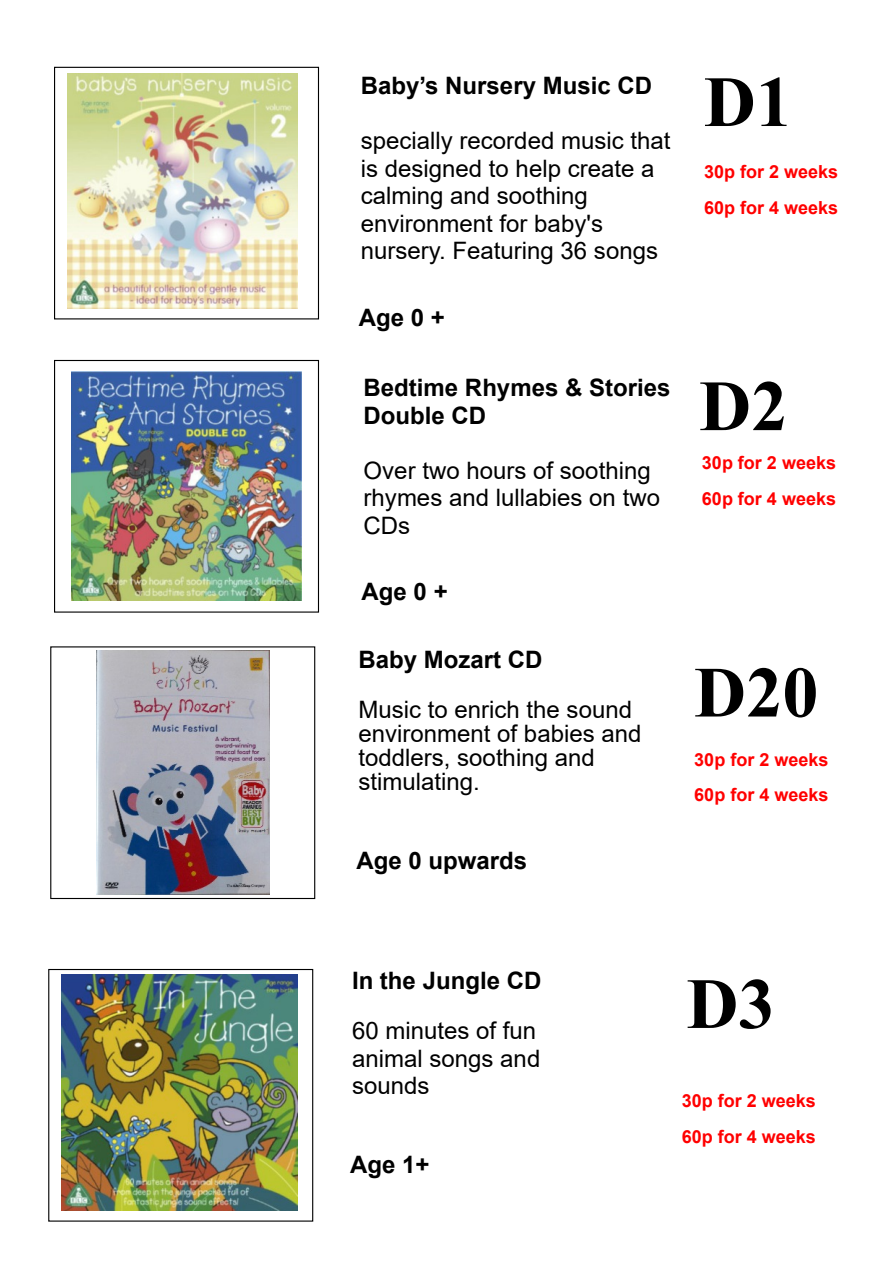
<style>
.page{position:relative;width:893px;height:1263px;background:#fff}
.page>*{position:absolute;margin:0;border:0;box-sizing:border-box;transform-origin:0 0}
.t1{font:700 72px "Times New Roman";color:#000}
.t2{font:24px/27.5px "Arial";color:#000}
.t3{font:700 24px/27.5px "Arial";color:#000}
.t4{font:700 18px/35.7px "Arial";color:#f00}
</style>
<div class="page">
<div style="left:48px;top:969px;width:265px;height:252px;border:1px solid #000"></div>
<img style="left:61px;top:974px;width:236px;height:236px">
<div style="left:54px;top:67px;width:265px;height:252px;border:1px solid #000"></div>
<img style="left:72px;top:372px;width:229px;height:229px">
<div style="left:54px;top:360px;width:265px;height:253px;border:1px solid #000"></div>
<img style="left:67px;top:74px;width:230px;height:235px">
<div style="left:50px;top:646px;width:265px;height:253px;border:1px solid #000"></div>
<img style="left:96px;top:651px;width:173px;height:243px">
<p class="t3" style="left:361px;top:74px;width:293px">Baby’s Nursery Music CD</p>
<p class="t2" style="left:361px;top:129px;width:311px">specially recorded music that is designed to help create a calming and soothing environment for baby's nursery. Featuring 36 songs</p>
<p class="t3" style="left:359px;top:306px;width:88px">Age 0 +</p>
<p class="t3" style="left:364px;top:376px;width:308px">Bedtime Rhymes &amp; Stories<br>Double CD</p>
<p class="t2" style="left:364px;top:459px;width:298px">Over two hours of soothing rhymes and lullabies on two<br>CDs</p>
<p class="t3" style="left:362px;top:580px;width:88px">Age 0 +</p>
<p class="t3" style="left:358px;top:648px;width:186px">Baby Mozart CD</p>
<p class="t2" style="left:358px;top:700px;width:285px;line-height:24px">Music to enrich the sound environment of babies and toddlers, soothing and stimulating.</p>
<p class="t3" style="left:356px;top:849px;width:172px">Age 0 upwards</p>
<h1 class="t1" style="left:704px;top:77px;width:90px">D1</h1>
<p class="t4" style="left:704px;top:155px;width:136px">30p for 2 weeks<br>60p for 4 weeks</p>
<h1 class="t1" style="left:699px;top:381px;width:90px">D2</h1>
<p class="t4" style="left:702px;top:447px;width:136px">30p for 2 weeks<br>60p for 4 weeks</p>
<h1 class="t1" style="left:694px;top:668px;width:126px">D20</h1>
<p class="t4" style="left:694px;top:743px;width:136px">30p for 2 weeks<br>60p for 4 weeks</p>
<p class="t3" style="left:352px;top:969px;width:191px">In the Jungle CD</p>
<p class="t2" style="left:352px;top:1019px;width:190px">60 minutes of fun animal songs and sounds</p>
<p class="t3" style="left:350px;top:1153px;width:81px">Age 1+</p>
<h1 class="t1" style="left:687px;top:979px;width:90px">D3</h1>
<p class="t4" style="left:682px;top:1084px;width:136px">30p for 2 weeks<br>60p for 4 weeks</p>
</div>
